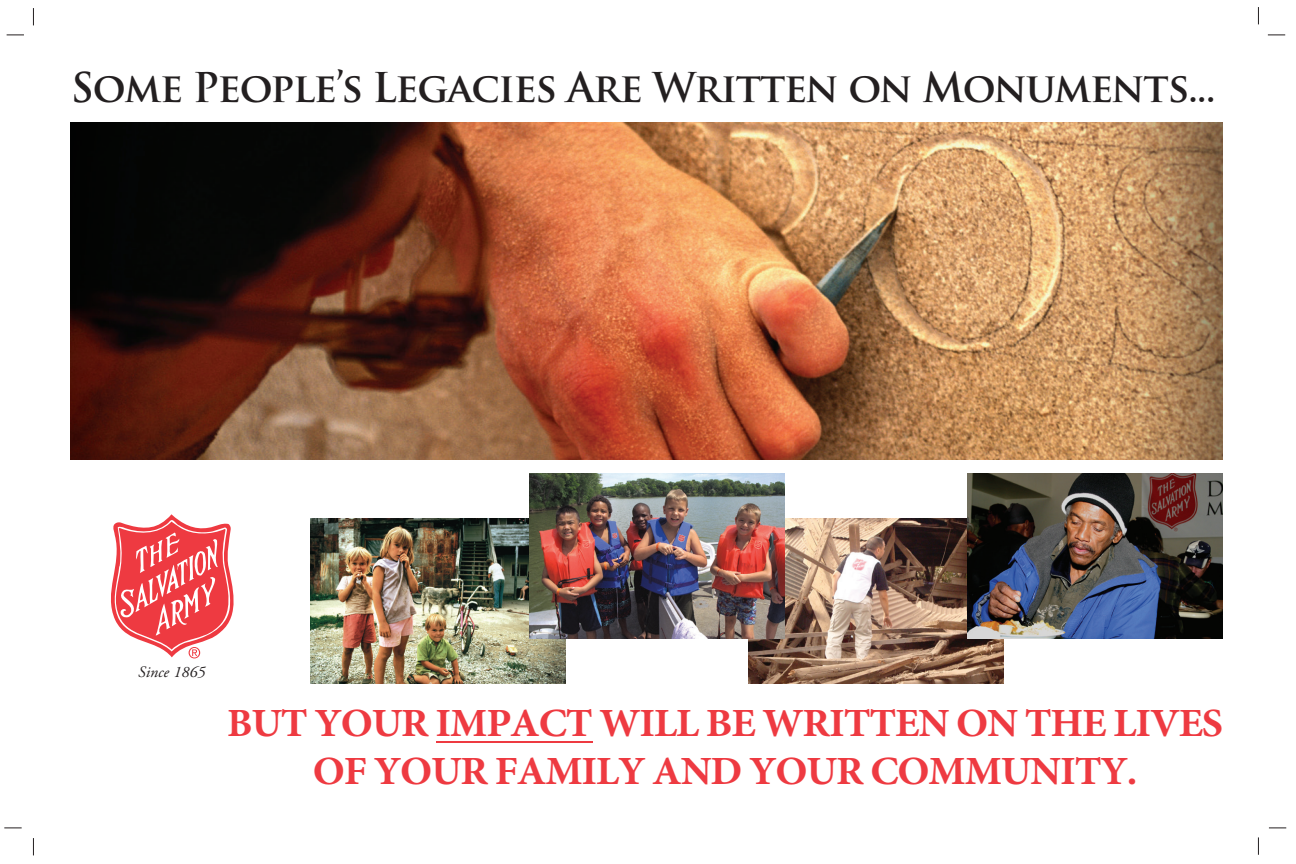
<style>
.page{position:relative;width:1296px;height:864px;background:#fff}
.page>*{position:absolute;margin:0;border:0;box-sizing:border-box;transform-origin:0 0}
.t1{font:700 40px/48px "Minion Pro";letter-spacing:-.03em;color:#ee3a41;text-align:center}
.t2{font:700 40px "Trajan Pro";letter-spacing:-.03em;color:#231f20}
.t3{font:italic 16px "Adobe Garamond Pro";color:#231f20}
</style>
<div class="page">
<svg style="left:33px;top:8px;width:1px;height:17px"></svg>
<svg style="left:1258px;top:7px;width:1px;height:17px"></svg>
<svg style="left:7px;top:35px;width:17px;height:1px"></svg>
<svg style="left:1268px;top:35px;width:17px;height:1px"></svg>
<hr style="left:436px;top:741px;width:156px;height:2px;background:#ee3a41">
<img style="left:71px;top:122px;width:1151px;height:337px">
<svg style="left:111px;top:514px;width:123px;height:144px"></svg>
<img style="left:310px;top:518px;width:255px;height:165px">
<img style="left:748px;top:518px;width:255px;height:165px">
<img style="left:967px;top:474px;width:255px;height:165px">
<img style="left:529px;top:474px;width:255px;height:165px">
<svg style="left:4px;top:828px;width:18px;height:1px"></svg>
<svg style="left:33px;top:838px;width:1px;height:17px"></svg>
<svg style="left:1258px;top:837px;width:1px;height:18px"></svg>
<svg style="left:1269px;top:828px;width:17px;height:1px"></svg>
<p class="t2" style="left:71px;top:62px;width:1146px">Some People’s Legacies Are Written on Monuments...</p>
<p class="t3" style="left:138px;top:662px;width:69px">Since 1865</p>
<p class="t1" style="left:227px;top:699px;width:997px">BUT YOUR IMPACT WILL BE WRITTEN ON THE LIVES<br>OF YOUR FAMILY AND YOUR COMMUNITY.</p>
</div>
